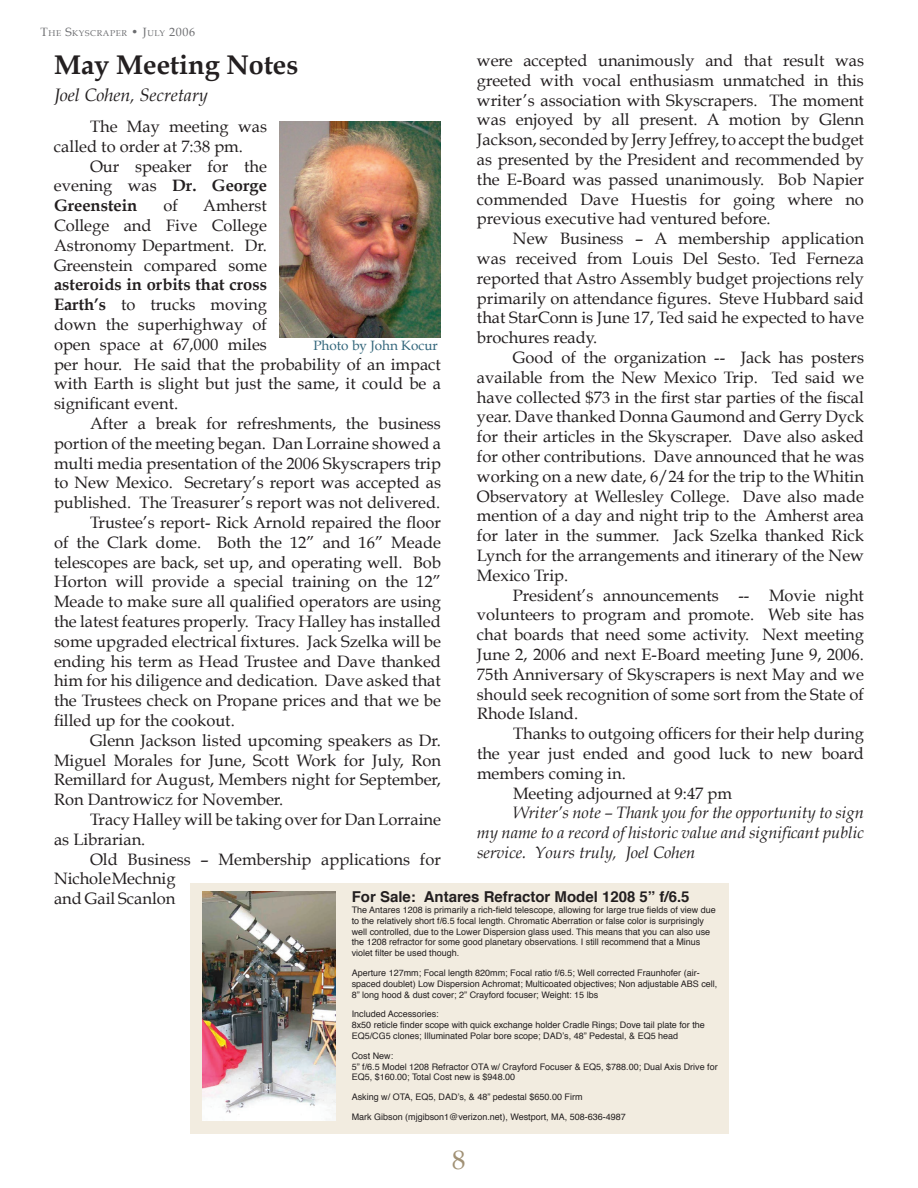
<style>
.page{position:relative;width:918px;height:1188px;background:#fff}
.page>*{position:absolute;margin:0;border:0;box-sizing:border-box;transform-origin:0 0}
.t1{font:700 27px "Book Antiqua";color:#231f20}
.t2{font:27px "Book Antiqua";color:#a19175}
.t3{font:italic 18px "Book Antiqua";color:#231f20}
.t4{font:16.5px/19.8px "Book Antiqua";color:#231f20;text-align:justify}
.t5{font:italic 16.5px/19.8px "Book Antiqua";color:#231f20;text-align:justify}
.t6{font:700 15px "Helvetica";color:#231f20}
.t7{font:13.5px "Book Antiqua";color:#31657a}
.t8{font:9px/10.8px "Helvetica";color:#231f20}
.t9{font:8.4px "Book Antiqua";letter-spacing:.07em;color:#6c6d70}
.s1{font-size:12px}
.s2{font-weight:700}
</style>
<div class="page">
<img style="left:279px;top:122px;width:162px;height:216px">
<div style="left:190px;top:883px;width:539px;height:251px;background:#f2ece0"></div>
<img style="left:202px;top:892px;width:133px;height:228px">
<p class="t9" style="left:40px;top:28px;width:156px"><span class="s1">T</span>HE <span class="s1">S</span>KYSCRAPER <span class="s1">• J</span>ULY <span class="s1">2006</span></p>
<p class="t4" style="left:477px;top:51px;width:389px">were accepted unanimously and that result was greeted with vocal enthusiasm unmatched in this writer’s association with Skyscrapers. The moment was enjoyed by all present. A motion by Glenn Jackson, seconded by Jerry Jeffrey, to accept the budget as presented by the President and recommended by the E-Board was passed unanimously. Bob Napier commended Dave Huestis for going where no previous executive had ventured before.</p>
<p class="t4" style="left:477px;top:229px;width:388px;text-indent:36px">New Business – A membership application was received from Louis Del Sesto. Ted Ferneza reported that Astro Assembly budget projections rely primarily on attendance figures. Steve Hubbard said that StarConn is June 17, Ted said he expected to have brochures ready.</p>
<p class="t4" style="left:477px;top:348px;width:389px;text-indent:36px">Good of the organization -- Jack has posters available from the New Mexico Trip. Ted said we have collected $73 in the first star parties of the fiscal year. Dave thanked Donna Gaumond and Gerry Dyck for their articles in the Skyscraper. Dave also asked for other contributions. Dave announced that he was working on a new date, 6/24 for the trip to the Whitin Observatory at Wellesley College. Dave also made mention of a day and night trip to the Amherst area for later in the summer. Jack Szelka thanked Rick Lynch for the arrangements and itinerary of the New Mexico Trip.</p>
<p class="t4" style="left:477px;top:585px;width:389px;text-indent:36px">President’s announcements -- Movie night volunteers to program and promote. Web site has chat boards that need some activity. Next meeting June 2, 2006 and next E-Board meeting June 9, 2006.<br>75th Anniversary of Skyscrapers is next May and we should seek recognition of some sort from the State of Rhode Island.</p>
<p class="t4" style="left:513px;top:724px;width:353px">Thanks to outgoing officers for their help during</p>
<p class="t4" style="left:477px;top:744px;width:389px">the year just ended and good luck to new board</p>
<p class="t4" style="left:477px;top:763px;width:150px">members coming in.</p>
<p class="t4" style="left:513px;top:783px;width:221px">Meeting adjourned at 9:47 pm</p>
<p class="t5" style="left:477px;top:803px;width:389px;text-indent:36px">Writer’s note – Thank you for the opportunity to sign my name to a record of historic value and significant public service. Yours truly, Joel Cohen</p>
<h1 class="t1" style="left:54px;top:49px;width:246px">May Meeting Notes</h1>
<p class="t3" style="left:54px;top:84px;width:155px">Joel Cohen, Secretary</p>
<p class="t4" style="left:54px;top:117px;width:215px;text-indent:36px">The May meeting was called to order at 7:38 pm.</p>
<p class="t4" style="left:54px;top:156px;width:214px;text-indent:36px">Our speaker for the evening was <span class="s2">Dr. George Greenstein</span></p>
<p class="t4" style="left:54px;top:196px;width:215px;text-indent:149px">Amherst College and Five College Astronomy Department. Dr.<br>Greenstein compared some</p>
<p class="t4" style="left:54px;top:275px;width:389px;text-align:left"><span class="s2">asteroids in orbits that cross<br>Earth’s</span> to trucks moving<br>down the superhighway of<br>open space at 67,000 miles<br>per hour. He said that the probability of an impact with Earth is slight but just the same, it could be a significant event.</p>
<p class="t4" style="left:90px;top:414px;width:352px">After a break for refreshments, the business</p>
<p class="t4" style="left:54px;top:433px;width:388px">portion of the meeting began. Dan Lorraine showed a</p>
<p class="t4" style="left:54px;top:453px;width:388px">multi media presentation of the 2006 Skyscrapers trip</p>
<p class="t4" style="left:54px;top:473px;width:389px">to New Mexico. Secretary’s report was accepted as</p>
<p class="t4" style="left:54px;top:493px;width:388px">published. The Treasurer’s report was not delivered.</p>
<p class="t4" style="left:90px;top:513px;width:352px">Trustee’s report- Rick Arnold repaired the floor</p>
<p class="t4" style="left:54px;top:532px;width:389px">of the Clark dome. Both the 12” and 16” Meade</p>
<p class="t4" style="left:54px;top:552px;width:389px">telescopes are back, set up, and operating well. Bob</p>
<p class="t4" style="left:54px;top:572px;width:389px">Horton will provide a special training on the 12”</p>
<p class="t4" style="left:54px;top:592px;width:389px">Meade to make sure all qualified operators are using</p>
<p class="t4" style="left:54px;top:612px;width:388px">the latest features properly. Tracy Halley has installed</p>
<p class="t4" style="left:54px;top:631px;width:388px">some upgraded electrical fixtures. Jack Szelka will be</p>
<p class="t4" style="left:54px;top:651px;width:389px">ending his term as Head Trustee and Dave thanked</p>
<p class="t4" style="left:54px;top:671px;width:388px">him for his diligence and dedication. Dave asked that</p>
<p class="t4" style="left:54px;top:691px;width:388px">the Trustees check on Propane prices and that we be</p>
<p class="t4" style="left:54px;top:711px;width:182px">filled up for the cookout.</p>
<p class="t4" style="left:90px;top:730px;width:353px">Glenn Jackson listed upcoming speakers as Dr.</p>
<p class="t4" style="left:54px;top:750px;width:389px">Miguel Morales for June, Scott Work for July, Ron</p>
<p class="t4" style="left:54px;top:770px;width:389px">Remillard for August, Members night for September,</p>
<p class="t4" style="left:54px;top:790px;width:231px">Ron Dantrowicz for November.</p>
<p class="t4" style="left:90px;top:810px;width:352px">Tracy Halley will be taking over for Dan Lorraine</p>
<p class="t4" style="left:54px;top:829px;width:93px">as Librarian.</p>
<p class="t4" style="left:90px;top:849px;width:353px">Old Business – Membership applications for</p>
<p class="t4" style="left:54px;top:869px;width:123px">Nichole Mechnig</p>
<p class="t4" style="left:54px;top:889px;width:123px">and Gail Scanlon</p>
<p class="t4" style="left:163px;top:196px;width:16px">of</p>
<p class="t7" style="left:314px;top:337px;width:126px">Photo by John Kocur</p>
<p class="t6" style="left:352px;top:887px;width:339px">For Sale: Antares Refractor Model 1208 5” f/6.5</p>
<p class="t8" style="left:352px;top:905px;width:366px">The Antares 1208 is primarily a rich-field telescope, allowing for large true fields of view due to the relatively short f/6.5 focal length. Chromatic Aberration or false color is surprisingly well controlled, due to the Lower Dispersion glass used. This means that you can also use the 1208 refractor for some good planetary observations. I still recommend that a Minus violet filter be used though.</p>
<p class="t8" style="left:352px;top:968px;width:367px">Aperture 127mm; Focal length 820mm; Focal ratio f/6.5; Well corrected Fraunhofer (air&shy;spaced doublet) Low Dispersion Achromat; Multicoated objectives; Non adjustable ABS cell,<br>8” long hood &amp; dust cover; 2” Crayford focuser; Weight: 15 lbs</p>
<p class="t8" style="left:352px;top:1009px;width:355px">Included Accessories:<br>8x50 reticle finder scope with quick exchange holder Cradle Rings; Dove tail plate for the<br>EQ5/CG5 clones; Illuminated Polar bore scope; DADʼs, 48” Pedestal, &amp; EQ5 head</p>
<p class="t8" style="left:352px;top:1051px;width:368px">Cost New:<br>5” f/6.5 Model 1208 Refractor OTA w/ Crayford Focuser &amp; EQ5, $788.00; Dual Axis Drive for<br>EQ5, $160.00; Total Cost new is $948.00</p>
<p class="t8" style="left:352px;top:1092px;width:232px">Asking w/ OTA, EQ5, DADʼs, &amp; 48” pedestal $650.00 Firm</p>
<p class="t8" style="left:352px;top:1112px;width:276px">Mark Gibson (mjgibson1@verizon.net), Westport, MA, 508-636-4987</p>
<h1 class="t2" style="left:452px;top:1143px;width:15px">8</h1>
</div>
